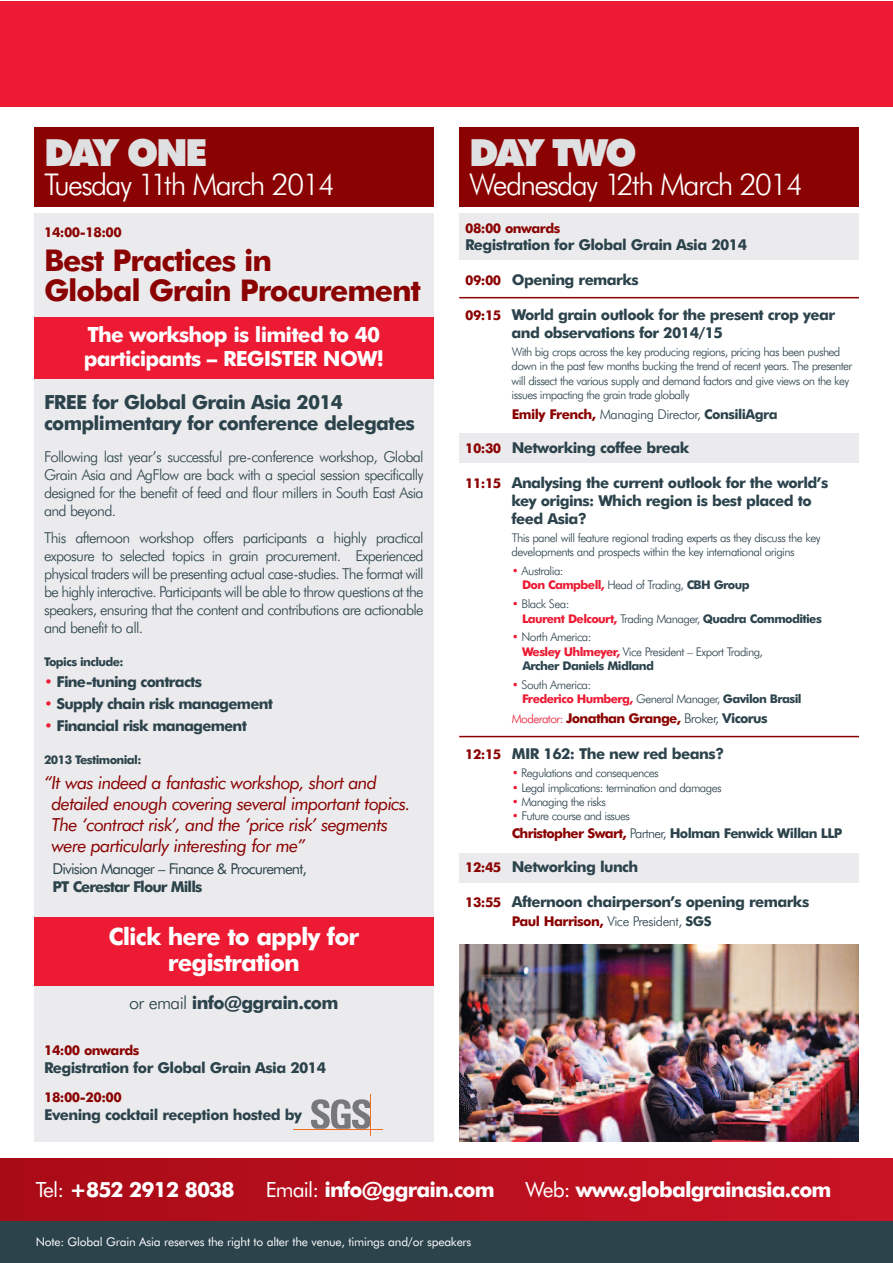
<style>
.page{position:relative;width:893px;height:1263px;background:#fff}
.page>*{position:absolute;margin:0;border:0;box-sizing:border-box;transform-origin:0 0}
.t1{font:900 37.5px "Futura BT";letter-spacing:-.08em;color:#dfe0e2}
.t2{font:300 30px "Futura BT";letter-spacing:-.06em;color:#fff}
.t3{font:700 30px/30px "Futura BT";letter-spacing:-.04em;color:#8b0202}
.t4{font:700 24px/25.5px "Futura BT";letter-spacing:-.04em;color:#fff;text-align:center}
.t5{font:700 21px/24px "Futura BT";letter-spacing:-.04em;color:#fff}
.t6{font:700 19.5px/21px "Futura BT";letter-spacing:-.04em;color:#2c434c}
.t7{font:italic 18px/21px "Futura BT";letter-spacing:-.04em;color:#8b0202}
.t8{font:700 18px "Futura BT";letter-spacing:-.04em;color:#2c434c}
.t9{font:300 15px/18px "Futura BT";letter-spacing:-.045em;color:#2c434c;text-align:justify}
.t10{font:700 15px/18px "Futura BT";letter-spacing:-.04em;color:#2c434c}
.t11{font:15px "Futura BT";letter-spacing:-.06em;color:#2c434c}
.t12{font:700 15px "Futura BT";letter-spacing:-.065em;color:#2c434c}
.t13{font:700 13.5px "Futura BT";letter-spacing:-.04em;color:#8b0202}
.t14{font:300 13.5px "Futura BT";letter-spacing:-.035em;color:#2c434c}
.t15{font:700 13.5px "Futura BT";letter-spacing:-.05em;color:#2c434c}
.t16{font:300 12px/14.4px "Futura BT";letter-spacing:-.05em;color:#2c434c}
.t17{font:12px "Futura BT";letter-spacing:-.02em;color:#fff}
.t18{font:700 12px "Futura BT";letter-spacing:-.05em;color:#2c434c}
.s1{color:#ed1a33}
.s2{font-weight:300}
.s3{font-size:13.5px;color:#8b0202}
.s4{font-weight:700;color:#8b0202}
.s5{font-weight:700}
.s6{font-weight:700;color:#ed1a33}
.s7{font-weight:300;font-size:12px;color:#ed1a33}
.s8{font-weight:300;color:#2c434c}
.s9{color:#2c434c}
.s10{color:#8b0202}
.s11{font-weight:400}
</style>
<div class="page">
<div style="left:459px;top:853px;width:400px;height:29px;background:#ebebed"></div>
<div style="left:459px;top:433px;width:400px;height:30px;background:#ebebed"></div>
<div style="left:0;top:1220px;width:892px;height:43px;background:#2c434c"></div>
<div style="left:0;top:1px;width:892px;height:105px;background:#ed1a33"></div>
<div style="left:0;top:1159px;width:892px;height:61px;background:linear-gradient(to right,#a90b16,#c91426)"></div>
<div style="left:34px;top:214px;width:400px;height:928px;background:#ebebed"></div>
<div style="left:34px;top:128px;width:400px;height:79px;background:#8b0202"></div>
<div style="left:459px;top:128px;width:400px;height:79px;background:#8b0202"></div>
<div style="left:459px;top:214px;width:400px;height:46px;background:#ebebed"></div>
<svg style="left:311px;top:1099px;width:60px;height:30px"></svg>
<hr style="left:293px;top:1129px;width:90px;height:1px;background:#f36e21">
<hr style="left:371px;top:1093px;width:1px;height:42px;background:#f36e21">
<div style="left:34px;top:917px;width:400px;height:68px;background:#ed1a33"></div>
<div style="left:34px;top:317px;width:400px;height:61px;background:#ed1a33"></div>
<hr style="left:459px;top:297px;width:400px;height:1px;background:#8b0202">
<img style="left:459px;top:944px;width:400px;height:198px">
<hr style="left:459px;top:736px;width:400px;height:1px;background:#8b0202">
<h1 class="t1" style="left:44px;top:130px;width:165px">DAY ONE</h1>
<h2 class="t2" style="left:44px;top:166px;width:293px">Tuesday 11th March 2014</h2>
<p class="t13" style="left:44px;top:224px;width:79px">14:00-18:00</p>
<h2 class="t3" style="left:44px;top:245px;width:378px">Best Practices in<br>Global Grain Procurement</h2>
<h3 class="t5" style="left:84px;top:323px;width:302px">The workshop is limited to 40 participants – REGISTER NOW!</h3>
<h3 class="t6" style="left:44px;top:391px;width:372px">FREE for Global Grain Asia 2014 complimentary for conference delegates</h3>
<p class="t9" style="left:44px;top:448px;width:381px">Following last year’s successful pre-conference workshop, Global Grain Asia and AgFlow are back with a special session specifically designed for the benefit of feed and flour millers in South East Asia and beyond.</p>
<p class="t9" style="left:44px;top:528px;width:381px">This afternoon workshop offers participants a highly practical exposure to selected topics in grain procurement. Experienced physical traders will be presenting actual case-studies. The format will be highly interactive. Participants will be able to throw questions at the speakers, ensuring that the content and contributions are actionable and benefit to all.</p>
<p class="t18" style="left:44px;top:654px;width:81px">Topics include:</p>
<p class="t10" style="left:44px;top:672px;width:159px"><span class="s1">•</span> Fine-tuning contracts</p>
<p class="t10" style="left:44px;top:694px;width:231px"><span class="s1">•</span> Supply chain risk management</p>
<p class="t10" style="left:44px;top:716px;width:204px"><span class="s1">•</span> Financial risk management</p>
<p class="t18" style="left:44px;top:752px;width:99px">2013 Testimonial:</p>
<h3 class="t7" style="left:52px;top:772px;width:361px;text-indent:-7px">“It was indeed a fantastic workshop, short and detailed enough covering several important topics.<br>The ‘contract risk’, and the ‘price risk’ segments were particularly interesting for me”</h3>
<p class="t11" style="left:53px;top:859px;width:256px">Division Manager – Finance &amp; Procurement,</p>
<p class="t12" style="left:53px;top:877px;width:151px">PT Cerestar Flour Mills</p>
<h3 class="t4" style="left:109px;top:924px;width:252px">Click here to apply for registration</h3>
<h3 class="t8" style="left:129px;top:991px;width:211px"><span class="s2">or email</span> info@ggrain.com</h3>
<p class="t13" style="left:44px;top:1042px;width:97px">14:00 onwards</p>
<p class="t10" style="left:44px;top:1058px;width:284px">Registration for Global Grain Asia 2014</p>
<p class="t13" style="left:44px;top:1089px;width:79px">18:00-20:00</p>
<p class="t10" style="left:44px;top:1105px;width:260px">Evening cocktail reception hosted by</p>
<h1 class="t1" style="left:469px;top:130px;width:169px">DAY TWO</h1>
<h2 class="t2" style="left:469px;top:166px;width:336px">Wednesday 12th March 2014</h2>
<p class="t13" style="left:465px;top:219px;width:97px">08:00 onwards</p>
<p class="t10" style="left:465px;top:235px;width:284px">Registration for Global Grain Asia 2014</p>
<p class="t10" style="left:465px;top:270px;width:175px"><span class="s3">09:00</span> Opening remarks</p>
<p class="t10" style="left:512px;top:305px;width:325px;text-indent:-47px"><span class="s3">09:15</span> World grain outlook for the present crop year and observations for 2014/15</p>
<p class="t16" style="left:512px;top:344px;width:342px">With big crops across the key producing regions, pricing has been pushed down in the past few months bucking the trend of recent years. The presenter will dissect the various supply and demand factors and give views on the key issues impacting the grain trade globally</p>
<p class="t14" style="left:512px;top:406px;width:267px"><span class="s4">Emily French,</span> Managing Director, <span class="s5">ConsiliAgra</span></p>
<p class="t10" style="left:465px;top:439px;width:226px"><span class="s3">10:30</span> Networking coffee break</p>
<p class="t10" style="left:512px;top:474px;width:318px;text-indent:-47px"><span class="s3">11:15</span> Analysing the current outlook for the world’s key origins: Which region is best placed to feed Asia?</p>
<p class="t16" style="left:512px;top:530px;width:310px">This panel will feature regional trading experts as they discuss the key developments and prospects within the key international origins</p>
<p class="t16" style="left:522px;top:563px;width:229px;text-indent:-10px"><span class="s1">•</span> Australia:<br><span class="s6">Don Campbell,</span> Head of Trading, <span class="s5">CBH Group</span></p>
<p class="t16" style="left:522px;top:596px;width:301px;text-indent:-10px"><span class="s1">•</span> Black Sea:<br><span class="s6">Laurent Delcourt,</span> Trading Manager, <span class="s5">Quadra Commodities</span></p>
<p class="t16" style="left:522px;top:630px;width:242px;text-indent:-10px"><span class="s1">•</span> North America:<br><span class="s6">Wesley Uhlmeyer,</span> Vice President – Export Trading,<br><span class="s5">Archer Daniels Midland</span></p>
<p class="t16" style="left:522px;top:677px;width:281px;text-indent:-10px"><span class="s1">•</span> South America:<br><span class="s6">Frederico Humberg,</span> General Manager, <span class="s5">Gavilon Brasil</span></p>
<p class="t13" style="left:512px;top:710px;width:257px"><span class="s7">Moderator:</span> Jonathan Grange, <span class="s8">Broker,</span> <span class="s9">Vicorus</span></p>
<p class="t10" style="left:465px;top:745px;width:261px"><span class="s3">12:15</span> MIR 162: The new red beans?</p>
<p class="t16" style="left:512px;top:765px;width:148px"><span class="s1">•</span> Regulations and consequences</p>
<p class="t16" style="left:512px;top:780px;width:211px"><span class="s1">•</span> Legal implications: termination and damages</p>
<p class="t16" style="left:512px;top:794px;width:96px"><span class="s1">•</span> Managing the risks</p>
<p class="t16" style="left:512px;top:809px;width:120px"><span class="s1">•</span> Future course and issues</p>
<p class="t15" style="left:512px;top:825px;width:332px"><span class="s10">Christopher Swart,</span> <span class="s2">Partner,</span> Holman Fenwick Willan LLP</p>
<p class="t10" style="left:465px;top:858px;width:175px"><span class="s3">12:45</span> Networking lunch</p>
<p class="t10" style="left:465px;top:893px;width:346px"><span class="s3">13:55</span> Afternoon chairperson’s opening remarks</p>
<p class="t14" style="left:512px;top:913px;width:201px"><span class="s4">Paul Harrison,</span> Vice President, <span class="s5">SGS</span></p>
<h3 class="t5" style="left:36px;top:1177px;width:200px"><span class="s11">Tel:</span> +852 2912 8038</h3>
<h3 class="t5" style="left:266px;top:1177px;width:230px"><span class="s11">Email:</span> info@ggrain.com</h3>
<h3 class="t5" style="left:526px;top:1177px;width:307px"><span class="s11">Web:</span> www.globalgrainasia.com</h3>
<p class="t17" style="left:36px;top:1234px;width:437px">Note: Global Grain Asia reserves the right to alter the venue, timings and/or speakers</p>
</div>
